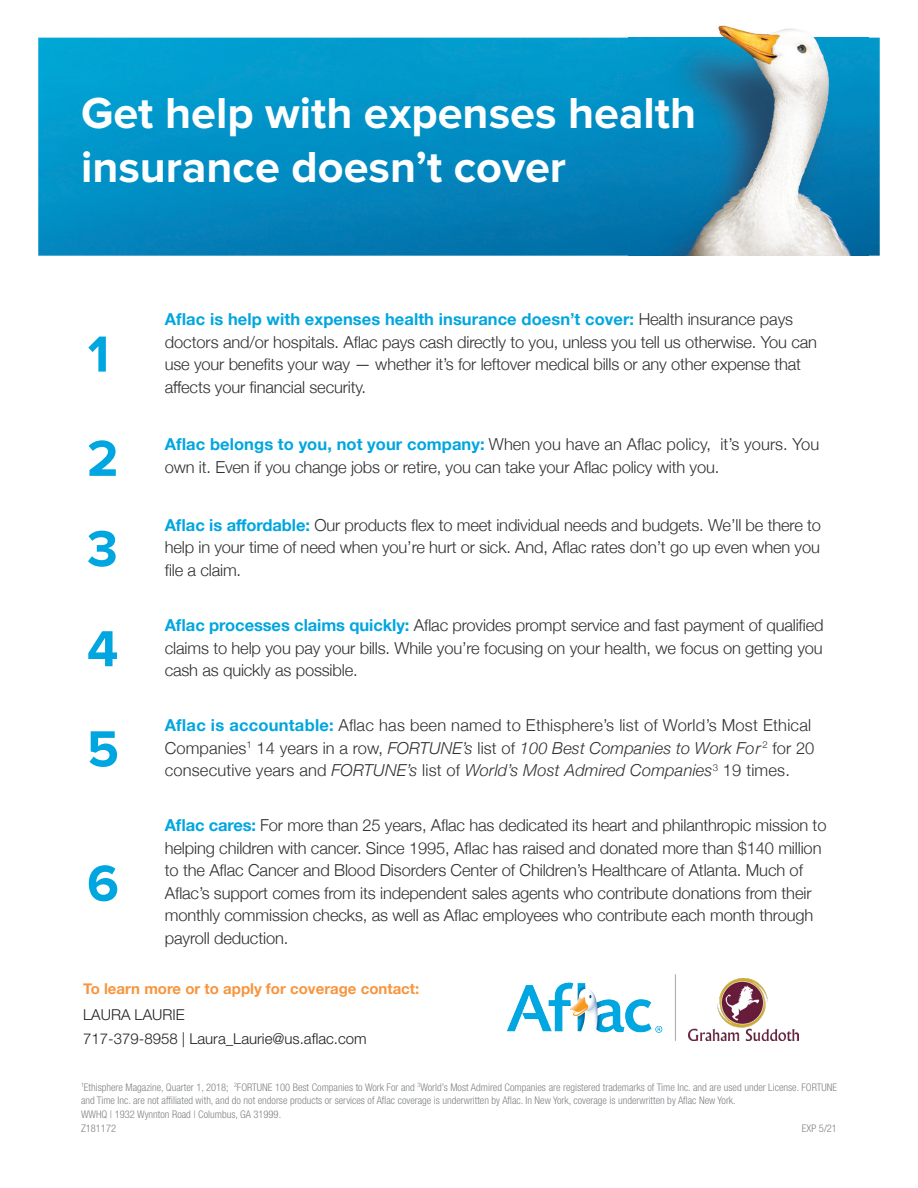
<style>
.page{position:relative;width:918px;height:1188px;background:#fff}
.page>*{position:absolute;margin:0;border:0;box-sizing:border-box;transform-origin:0 0}
.t1{font:700 52.5px "Proxima Nova";color:#00a6df}
.t2{font:700 45px/54px "Proxima Nova";color:#fff}
.t3{font:300 16.5px/22.5px "Helvetica Neue";letter-spacing:-.01em;color:#323031}
.t4{font:300 16.5px/22.5px "Helvetica Neue";letter-spacing:.015em;color:#323031}
.HelveticaNeueCE_LT_L{font:300 15px/24px "Helvetica Neue CELT";color:#231f20}
.Helvetica_Neue_Bold{font:700 15px "Helvetica Neue";color:#f7953e}
.t5{font:300 condensed 10.5px/13.5px "Helvetica Neue LTCE";color:#808285}
.s1{font-weight:700;color:#00a6df}
.s2{font-style:italic}
</style>
<div class="page">
<img style="left:38px;top:38px;width:842px;height:218px">
<img style="left:629px;top:25px;width:239px;height:231px">
<img style="left:507px;top:974px;width:169px;height:66px">
<img style="left:688px;top:979px;width:111px;height:61px">
<p class="t2" style="left:81px;top:87px;width:617px">Get help with expenses health insurance doesn’t cover</p>
<p class="t1" style="left:88px;top:324px;width:23px">1</p>
<p class="t3" style="left:165px;top:307px;width:654px"><span class="s1">Aflac is help with expenses health insurance doesn’t cover:</span> Health insurance pays doctors and/or hospitals. Aflac pays cash directly to you, unless you tell us otherwise. You can use your benefits your way — whether it’s for leftover medical bills or any other expense that affects your financial security.</p>
<p class="t1" style="left:87px;top:428px;width:33px">2</p>
<p class="t3" style="left:165px;top:432px;width:656px"><span class="s1">Aflac belongs to you, not your company:</span> When you have an Aflac policy, it’s yours. You own it. Even if you change jobs or retire, you can take your Aflac policy with you.</p>
<p class="t1" style="left:87px;top:518px;width:32px">3</p>
<p class="t3" style="left:165px;top:513px;width:658px;text-align:justify"><span class="s1">Aflac is affordable:</span> Our products flex to meet individual needs and budgets. We’ll be there to help in your time of need when you’re hurt or sick. And, Aflac rates don’t go up even when you file a claim.</p>
<p class="t1" style="left:87px;top:619px;width:33px">4</p>
<p class="t1" style="left:87px;top:719px;width:33px">5</p>
<p class="t1" style="left:87px;top:853px;width:33px">6</p>
<p class="t3" style="left:165px;top:613px;width:660px;text-align:justify"><span class="s1">Aflac processes claims quickly:</span> Aflac provides prompt service and fast payment of qualified claims to help you pay your bills. While you’re focusing on your health, we focus on getting you cash as quickly as possible.</p>
<p class="t4" style="left:165px;top:713px;width:651px"><span class="s1">Aflac is accountable:</span> Aflac has been named to Ethisphere’s list of World’s Most Ethical<br>Companies<sup>1</sup> 14 years in a row, <span class="s2">FORTUNE’s</span> list of <span class="s2">100 Best Companies to Work For</span> <sup>2</sup> for 20 consecutive years and <span class="s2">FORTUNE’s</span> list of <span class="s2">World’s Most Admired Companies</span><sup>3</sup> 19 times.</p>
<p class="t3" style="left:165px;top:813px;width:663px"><span class="s1">Aflac cares:</span> For more than 25 years, Aflac has dedicated its heart and philanthropic mission to helping children with cancer. Since 1995, Aflac has raised and donated more than $140 million to the Aflac Cancer and Blood Disorders Center of Children’s Healthcare of Atlanta. Much of Aflac’s support comes from its independent sales agents who contribute donations from their monthly commission checks, as well as Aflac employees who contribute each month through payroll deduction.</p>
<p class="Helvetica_Neue_Bold" style="left:83px;top:977px;width:338px">To learn more or to apply for coverage contact:</p>
<p class="HelveticaNeueCE_LT_L" style="left:83px;top:1002px;width:285px">LAURA LAURIE<br>717-379-8958 | Laura_Laurie@us.aflac.com</p>
<p class="t5" style="left:81px;top:1080px;width:758px"><sup>1</sup>Ethisphere Magazine, Quarter 1, 2018; <sup>2</sup>FORTUNE 100 Best Companies to Work For and <sup>3</sup>World’s Most Admired Companies are registered trademarks of Time Inc. and are used under License. FORTUNE and Time Inc. are not affiliated with, and do not endorse products or services of Aflac coverage is underwritten by Aflac. In New York, coverage is underwritten by Aflac New York.<br>WWHQ | 1932 Wynnton Road | Columbus, GA 31999.</p>
<p class="t5" style="left:81px;top:1121px;width:37px">Z181172</p>
<p class="t5" style="left:802px;top:1121px;width:37px">EXP 5/21</p>
</div>
